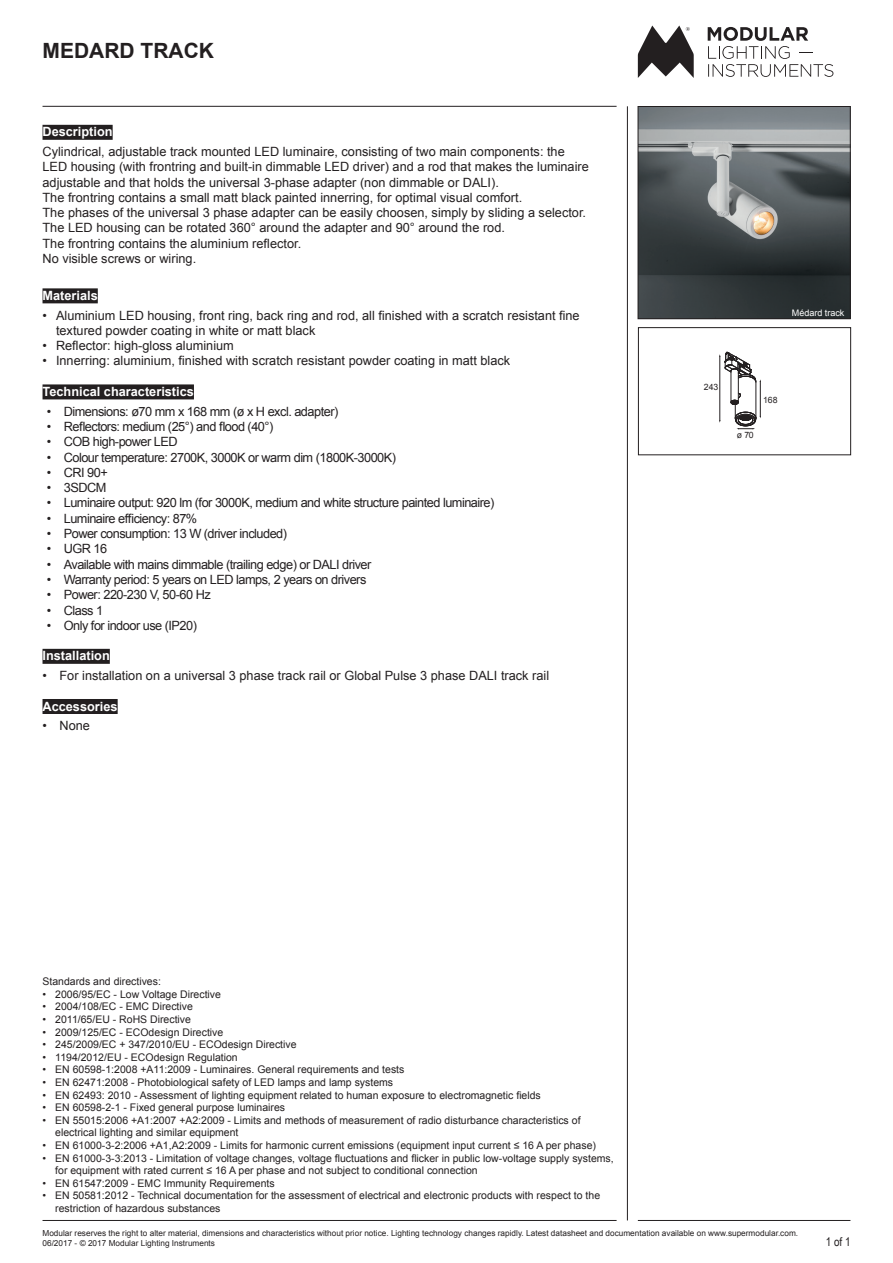
<style>
.page{position:relative;width:893px;height:1263px;background:#fff}
.page>*{position:absolute;margin:0;border:0;box-sizing:border-box;transform-origin:0 0}
.t1{font:700 21px "Arial";color:#231f20}
.t2{font:12.75px/15.3px "Arial";color:#231f20}
.t3{font:12.75px "Arial";letter-spacing:-.04em;color:#231f20}
.t4{font:700 12.75px "Arial";color:#fff}
.t5{font:12px "Arial Narrow";color:#231f20}
.t6{font:10.5px/12.6px "Arial";color:#231f20}
.t7{font:9px "Arial";color:#fff}
.t8{font:8.7px "Arial";color:#231f20}
.t9{font:8.25px "Arial";color:#231f20}
</style>
<div class="page">
<div style="left:43px;top:125px;width:70px;height:15px;background:#231f20"></div>
<div style="left:43px;top:288px;width:55px;height:15px;background:#231f20"></div>
<div style="left:43px;top:384px;width:151px;height:15px;background:#231f20"></div>
<div style="left:43px;top:649px;width:67px;height:15px;background:#231f20"></div>
<div style="left:43px;top:699px;width:75px;height:15px;background:#231f20"></div>
<hr style="left:43px;top:106px;width:574px;height:1px;background:#231f20">
<hr style="left:627px;top:106px;width:1px;height:1114px;background:#231f20">
<hr style="left:638px;top:1220px;width:212px;height:1px;background:#231f20">
<hr style="left:43px;top:1220px;width:574px;height:1px;background:#231f20">
<svg style="left:708px;top:27px;width:125px;height:50px"></svg>
<svg style="left:638px;top:26px;width:56px;height:52px"></svg>
<img style="left:640px;top:108px;width:208px;height:209px">
<div style="left:638px;top:106px;width:212px;height:213px;border:1px solid #231f20"></div>
<hr style="left:756px;top:382px;width:1px;height:36px;background:#231f20">
<hr style="left:731px;top:371px;width:1px;height:31px;background:#231f20">
<hr style="left:738px;top:371px;width:1px;height:31px;background:#231f20">
<hr style="left:719px;top:356px;width:1px;height:65px;background:#231f20">
<hr style="left:760px;top:381px;width:1px;height:35px;background:#231f20">
<svg style="left:719px;top:352px;width:42px;height:31px"></svg>
<svg style="left:731px;top:393px;width:30px;height:36px"></svg>
<div style="left:638px;top:327px;width:213px;height:128px;border:1px solid #231f20"></div>
<p class="t1" style="left:43px;top:36px;width:173px">MEDARD TRACK</p>
<p class="t4" style="left:43px;top:123px;width:72px">Description</p>
<p class="t2" style="left:43px;top:144px;width:548px">Cylindrical, adjustable track mounted LED luminaire, consisting of two main components: the<br>LED housing (with frontring and built-in dimmable LED driver) and a rod that makes the luminaire adjustable and that holds the universal 3-phase adapter (non dimmable or DALI).</p>
<p class="t2" style="left:43px;top:190px;width:481px">The frontring contains a small matt black painted innerring, for optimal visual comfort.</p>
<p class="t2" style="left:43px;top:205px;width:545px">The phases of the universal 3 phase adapter can be easily choosen, simply by sliding a selector.</p>
<p class="t2" style="left:43px;top:220px;width:464px">The LED housing can be rotated 360° around the adapter and 90° around the rod.</p>
<p class="t2" style="left:43px;top:236px;width:260px">The frontring contains the aluminium reflector.</p>
<p class="t2" style="left:43px;top:251px;width:155px">No visible screws or wiring.</p>
<p class="t4" style="left:43px;top:287px;width:57px">Materials</p>
<p class="t2" style="left:56px;top:308px;width:525px;text-indent:-14px">• Aluminium LED housing, front ring, back ring and rod, all finished with a scratch resistant fine textured powder coating in white or matt black</p>
<p class="t2" style="left:43px;top:338px;width:193px">• Reflector: high-gloss aluminium</p>
<p class="t2" style="left:43px;top:353px;width:469px">• Innerring: aluminium, finished with scratch resistant powder coating in matt black</p>
<p class="t4" style="left:43px;top:383px;width:153px">Technical characteristics</p>
<p class="t3" style="left:47px;top:403px;width:293px">• Dimensions: ø70 mm x 168 mm (ø x H excl. adapter)</p>
<p class="t3" style="left:47px;top:418px;width:228px">• Reflectors: medium (25°) and flood (40°)</p>
<p class="t3" style="left:47px;top:433px;width:132px">• COB high-power LED</p>
<p class="t3" style="left:47px;top:449px;width:351px">• Colour temperature: 2700K, 3000K or warm dim (1800K-3000K)</p>
<p class="t2" style="left:47px;top:465px;width:63px">• CRI 90+</p>
<p class="t2" style="left:47px;top:480px;width:61px">• 3SDCM</p>
<p class="t3" style="left:47px;top:495px;width:449px">• Luminaire output: 920 lm (for 3000K, medium and white structure painted luminaire)</p>
<p class="t3" style="left:47px;top:510px;width:152px">• Luminaire efficiency: 87%</p>
<p class="t3" style="left:47px;top:525px;width:242px">• Power consumption: 13 W (driver included)</p>
<p class="t2" style="left:47px;top:541px;width:62px">• UGR 16</p>
<p class="t3" style="left:47px;top:556px;width:326px">• Available with mains dimmable (trailing edge) or DALI driver</p>
<p class="t3" style="left:47px;top:571px;width:321px">• Warranty period: 5 years on LED lamps, 2 years on drivers</p>
<p class="t3" style="left:47px;top:586px;width:165px">• Power: 220-230 V, 50-60 Hz</p>
<p class="t2" style="left:47px;top:602px;width:58px">• Class 1</p>
<p class="t3" style="left:47px;top:617px;width:152px">• Only for indoor use (IP20)</p>
<p class="t4" style="left:43px;top:647px;width:69px">Installation</p>
<p class="t2" style="left:43px;top:668px;width:508px">• For installation on a universal 3 phase track rail or Global Pulse 3 phase DALI track rail</p>
<p class="t4" style="left:43px;top:698px;width:77px">Accessories</p>
<p class="t2" style="left:43px;top:718px;width:49px">• None</p>
<p class="t7" style="left:792px;top:306px;width:54px">Médard track</p>
<p class="t8" style="left:704px;top:381px;width:16px">243</p>
<p class="t8" style="left:763px;top:394px;width:16px">168</p>
<p class="t8" style="left:737px;top:430px;width:18px">ø 70</p>
<p class="t6" style="left:43px;top:975px;width:120px">Standards and directives:</p>
<p class="t6" style="left:43px;top:988px;width:180px">• 2006/95/EC - Low Voltage Directive</p>
<p class="t6" style="left:43px;top:1000px;width:152px">• 2004/108/EC - EMC Directive</p>
<p class="t6" style="left:43px;top:1013px;width:150px">• 2011/65/EU - RoHS Directive</p>
<p class="t6" style="left:43px;top:1026px;width:182px">• 2009/125/EC - ECOdesign Directive</p>
<p class="t6" style="left:43px;top:1038px;width:256px">• 245/2009/EC + 347/2010/EU - ECOdesign Directive</p>
<p class="t6" style="left:43px;top:1051px;width:197px">• 1194/2012/EU - ECOdesign Regulation</p>
<p class="t6" style="left:43px;top:1063px;width:363px">• EN 60598-1:2008 +A11:2009 - Luminaires. General requirements and tests</p>
<p class="t6" style="left:43px;top:1076px;width:352px">• EN 62471:2008 - Photobiological safety of LED lamps and lamp systems</p>
<p class="t6" style="left:43px;top:1089px;width:500px">• EN 62493: 2010 - Assessment of lighting equipment related to human exposure to electromagnetic fields</p>
<p class="t6" style="left:43px;top:1101px;width:244px">• EN 60598-2-1 - Fixed general purpose luminaires</p>
<p class="t6" style="left:55px;top:1114px;width:527px;text-indent:-13px">• EN 55015:2006 +A1:2007 +A2:2009 - Limits and methods of measurement of radio disturbance characteristics of electrical lighting and similar equipment</p>
<p class="t6" style="left:43px;top:1139px;width:555px">• EN 61000-3-2:2006 +A1,A2:2009 - Limits for harmonic current emissions (equipment input current ≤ 16 A per phase)</p>
<p class="t6" style="left:55px;top:1152px;width:560px;text-indent:-13px">• EN 61000-3-3:2013 - Limitation of voltage changes, voltage fluctuations and flicker in public low-voltage supply systems, for equipment with rated current ≤ 16 A per phase and not subject to conditional connection</p>
<p class="t6" style="left:43px;top:1177px;width:234px">• EN 61547:2009 - EMC Immunity Requirements</p>
<p class="t6" style="left:55px;top:1189px;width:546px;text-indent:-13px">• EN 50581:2012 - Technical documentation for the assessment of electrical and electronic products with respect to the restriction of hazardous substances</p>
<p class="t9" style="left:43px;top:1228px;width:757px">Modular reserves the right to alter material, dimensions and characteristics without prior notice. Lighting technology changes rapidly. Latest datasheet and documentation available on www.supermodular.com.</p>
<p class="t9" style="left:43px;top:1238px;width:174px">06/2017 - © 2017 Modular Lighting Instruments</p>
<p class="t5" style="left:826px;top:1233px;width:26px">1 of 1</p>
</div>
